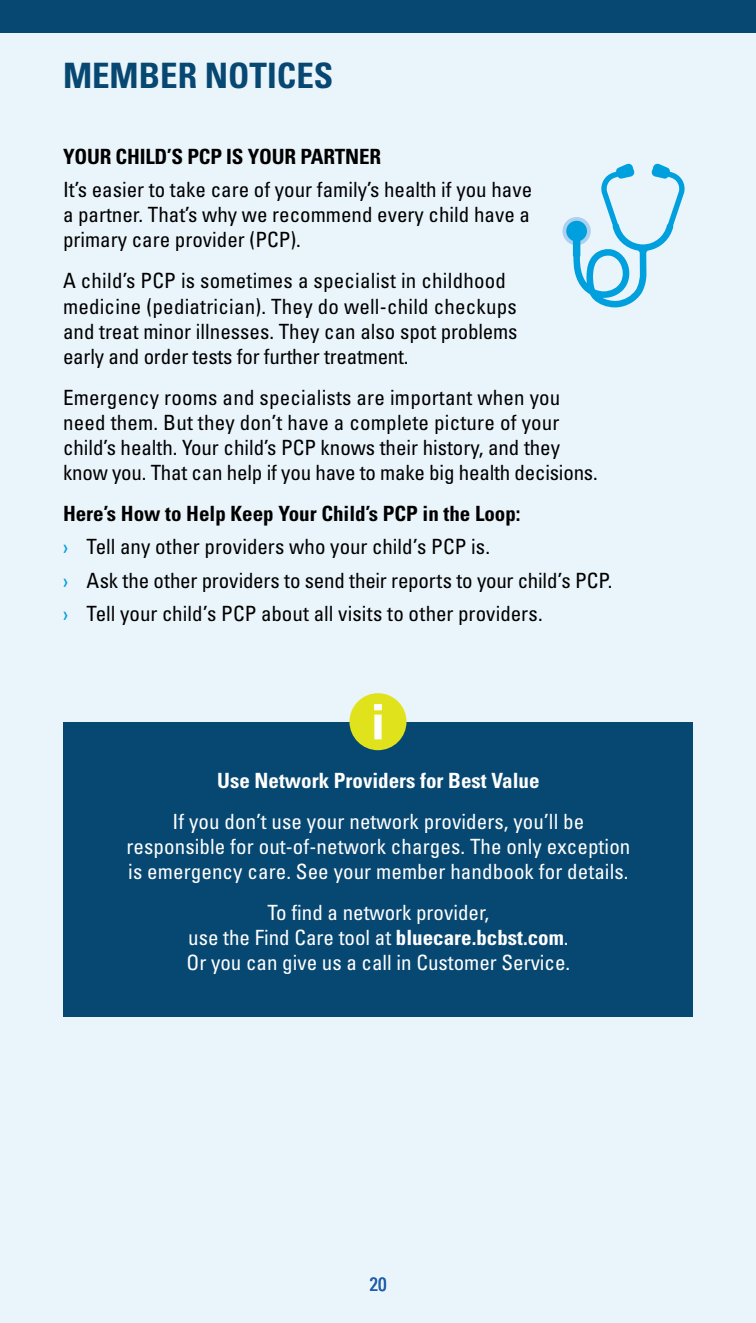
<style>
.page{position:relative;width:756px;height:1323px;background:#eaf4fb}
.page>*{position:absolute;margin:0;border:0;box-sizing:border-box;transform-origin:0 0}
.t1{font:700 condensed 35px "Univers LT Std";color:#074872}
.t2{font:condensed 21px/25.2px "Univers LT Std";color:#000}
.t3{font:condensed 21px/25.2px "Univers LT Std";letter-spacing:.005em;color:#fff;text-align:center}
.t4{font:700 condensed 21px "Univers LT Std";color:#000}
.t5{font:700 condensed 21px "Univers LT Std";color:#fff}
.t6{font:condensed 19.25px "Univers LT Std";color:#215eac}
.s1{font-stretch:normal;color:#049fdb}
.s2{font-weight:700}
</style>
<div class="page">
<div style="left:64px;top:722px;width:629px;height:295px;background:#074872"></div>
<div style="left:0;top:0;width:756px;height:33px;background:#074872"></div>
<div style="left:563px;top:217px;width:28px;height:28px;background:#add0ee;border-radius:50%"></div>
<svg style="left:566px;top:164px;width:119px;height:143px"></svg>
<div style="left:349px;top:693px;width:58px;height:57px;background:#e0e31c;border-radius:50%"></div>
<svg style="left:374px;top:704px;width:8px;height:35px"></svg>
<h1 class="t1" style="left:63px;top:54px;width:272px">MEMBER NOTICES</h1>
<h3 class="t4" style="left:63px;top:144px;width:320px">YOUR CHILD’S PCP IS YOUR PARTNER</h3>
<p class="t2" style="left:63px;top:177px;width:471px;text-align:justify">It’s easier to take care of your family’s health if you have a partner. That’s why we recommend every child have a primary care provider (PCP).</p>
<p class="t2" style="left:63px;top:268px;width:456px">A child’s PCP is sometimes a specialist in childhood medicine (pediatrician). They do well-child checkups and treat minor illnesses. They can also spot problems early and order tests for further treatment.</p>
<p class="t2" style="left:63px;top:384px;width:536px">Emergency rooms and specialists are important when you need them. But they don’t have a complete picture of your child’s health. Your child’s PCP knows their history, and they know you. That can help if you have to make big health decisions.</p>
<h4 class="t4" style="left:63px;top:501px;width:459px">Here’s How to Help Keep Your Child’s PCP in the Loop:</h4>
<p class="t2" style="left:63px;top:534px;width:429px"><span class="s1">›</span> Tell any other providers who your child’s PCP is.</p>
<p class="t2" style="left:63px;top:567px;width:551px"><span class="s1">›</span> Ask the other providers to send their reports to your child’s PCP.</p>
<p class="t2" style="left:63px;top:600px;width:481px"><span class="s1">›</span> Tell your child’s PCP about all visits to other providers.</p>
<p class="t5" style="left:217px;top:767px;width:324px">Use Network Providers for Best Value</p>
<p class="t3" style="left:126px;top:808px;width:506px">If you don’t use your network providers, you’ll be responsible for out-of-network charges. The only exception is emergency care. See your member handbook for details.</p>
<p class="t3" style="left:187px;top:900px;width:385px">To fnd a network provider,<br>use the Find Care tool at <span class="s2">bluecare.bcbst.com</span>.<br>Or you can give us a call in Customer Service.</p>
<p class="t6" style="left:369px;top:1272px;width:19px">20</p>
</div>
